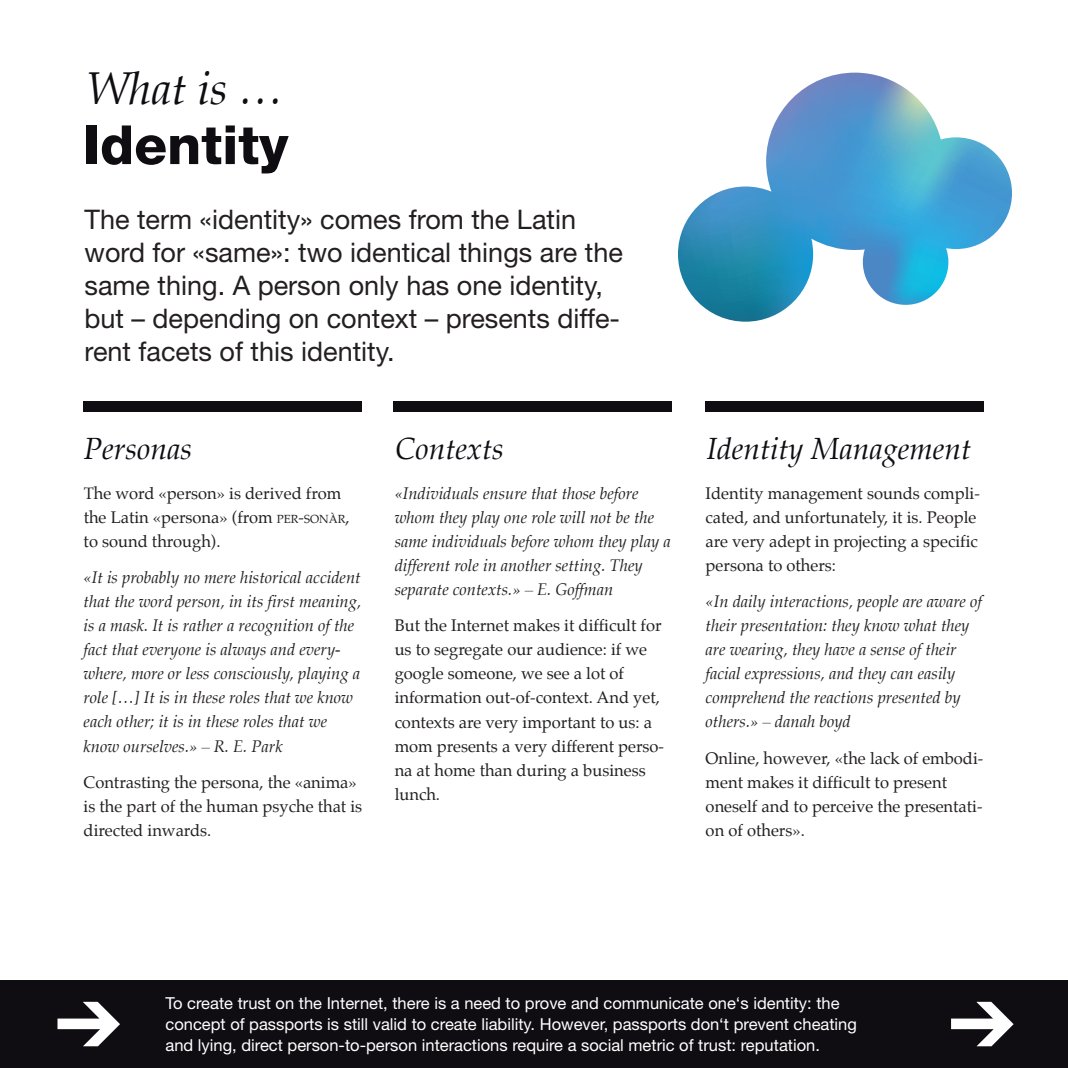
<style>
.page{position:relative;width:1068px;height:1068px;background:#fff}
.page>*{position:absolute;margin:0;border:0;box-sizing:border-box;transform-origin:0 0}
.t1{font:800 54px "Helvetica Neue";color:#0f0c12}
.t2{font:italic 45px "Palatino";color:#0f0c12}
.t3{font:italic 30px "Palatino";color:#0f0c12}
.t4{font:27px/33.2px "Helvetica Neue";color:#231f20}
.t5{font:italic 16.5px/24.2px "Palatino";color:#231f20}
.t6{font:16.5px/24.2px "Palatino";color:#231f20}
.t7{font:16.5px/21.1px "Helvetica Neue";color:#fff}
.s1{font-size:11.55px}
</style>
<div class="page">
<svg style="left:678px;top:73px;width:333px;height:248px"></svg>
<div style="left:0;top:980px;width:1067px;height:87px;background:#0f0c12"></div>
<div style="left:84px;top:400px;width:278px;height:11px;background:#0f0c12"></div>
<div style="left:393px;top:400px;width:279px;height:11px;background:#0f0c12"></div>
<div style="left:705px;top:400px;width:279px;height:11px;background:#0f0c12"></div>
<svg style="left:57px;top:1001px;width:63px;height:45px"></svg>
<svg style="left:951px;top:1001px;width:62px;height:45px"></svg>
<h2 class="t2" style="left:86px;top:53px;width:199px">What is …</h2>
<h1 class="t1" style="left:83px;top:113px;width:207px">Identity</h1>
<h3 class="t4" style="left:84px;top:202px;width:540px">The term «identity» comes from the Latin word for «same»: two identical things are the same thing. A person only has one identity, but – depending on context – presents diffe&shy;rent facets of this identity.</h3>
<h3 class="t3" style="left:84px;top:425px;width:110px">Personas</h3>
<h3 class="t3" style="left:395px;top:425px;width:110px">Contexts</h3>
<h3 class="t3" style="left:706px;top:425px;width:266px">Identity Management</h3>
<p class="t6" style="left:84px;top:480px;width:267px">The word «person» is derived from the Latin «persona» (from <span class="s1">PER</span>-<span class="s1">SONÀR</span>, to sound through).</p>
<p class="t5" style="left:84px;top:565px;width:279px">«It is probably no mere historical accident that the word person, in its first meaning, is a mask. It is rather a recognition of the fact that everyone is always and every&shy;where, more or less consciously, playing a role […] It is in these roles that we know each other; it is in these roles that we know ourselves.» – R. E. Park</p>
<p class="t6" style="left:84px;top:769px;width:280px">Contrasting the persona, the «anima» is the part of the human psyche that is directed inwards.</p>
<p class="t5" style="left:394px;top:481px;width:277px">«Individuals ensure that those before whom they play one role will not be the same individuals before whom they play a different role in another setting. They separate contexts.» – E. Goffman</p>
<p class="t6" style="left:394px;top:613px;width:271px">But the Internet makes it difficult for us to segregate our audience: if we google someone, we see a lot of information out-of-context. And yet, contexts are very important to us: a mom presents a very different perso&shy;na at home than during a business lunch.</p>
<p class="t6" style="left:705px;top:480px;width:276px">Identity management sounds compli&shy;cated, and unfortunately, it is. People are very adept in projecting a specific persona to others:</p>
<p class="t5" style="left:705px;top:589px;width:278px">«In daily interactions, people are aware of their presentation: they know what they are wearing, they have a sense of their facial expressions, and they can easily comprehend the reactions presented by others.» – danah boyd</p>
<p class="t6" style="left:705px;top:745px;width:279px">Online, however, «the lack of embodi&shy;ment makes it difficult to present oneself and to perceive the presentati&shy;on of others».</p>
<p class="t7" style="left:165px;top:991px;width:692px">To create trust on the Internet, there is a need to prove and communicate one‘s identity: the concept of passports is still valid to create liability. However, passports don‘t prevent cheating and lying, direct person-to-person interactions require a social metric of trust: reputation.</p>
</div>
